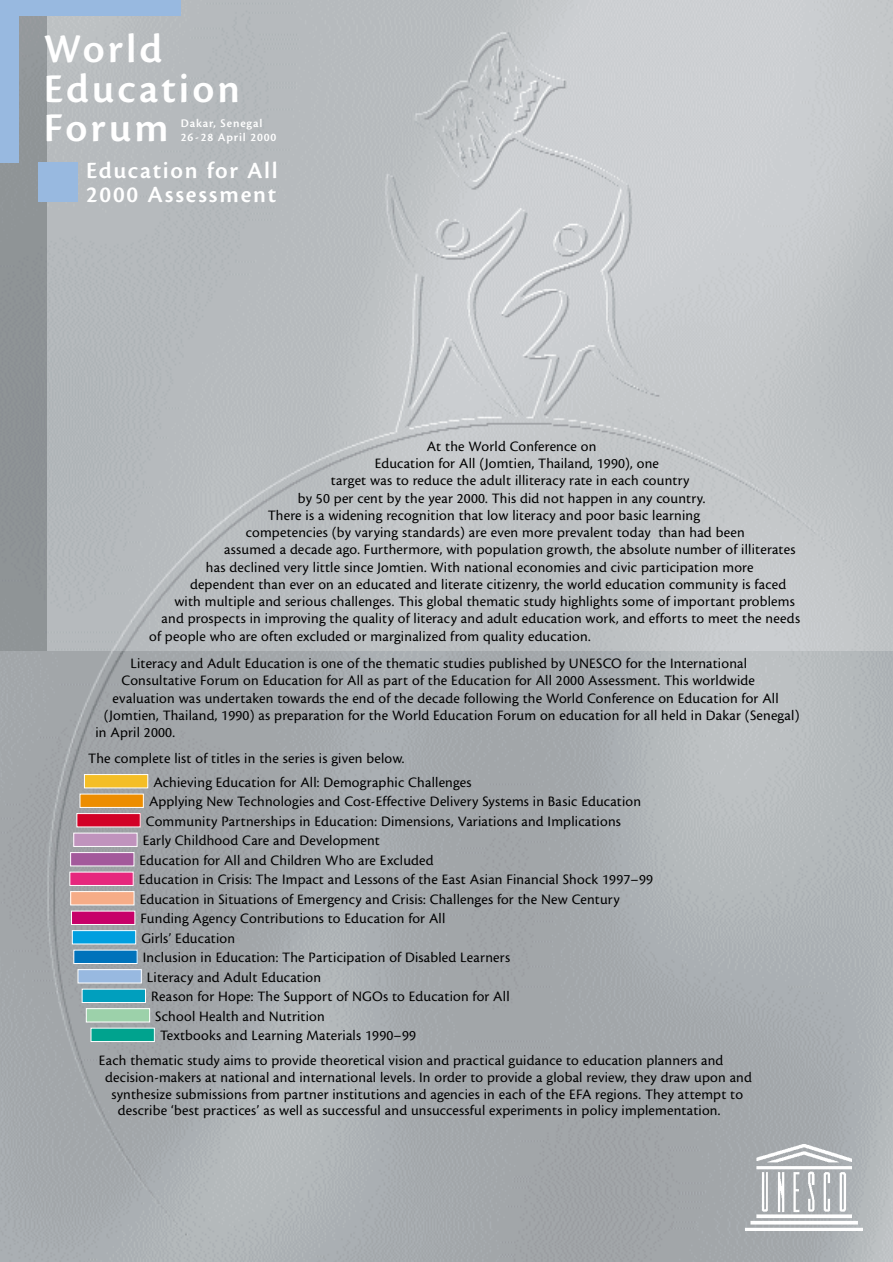
<style>
.page{position:relative;width:893px;height:1262px;background:#fff}
.page>*{position:absolute;margin:0;border:0;box-sizing:border-box;transform-origin:0 0}
.t1{font:42.6px/39.5px "Cronos MM 574 11";letter-spacing:.07em;color:#fff}
.t2{font:24.3px/24.3px "Cronos MM 574 11";letter-spacing:.075em;color:#fff}
.t3{font:15px/23.7px "Cronos MM 408 11";letter-spacing:.015em;color:#000}
.t4{font:12.15px/14.5px "Cronos MM 574 11";letter-spacing:.07em;color:#fff}
</style>
<div class="page">
<img style="left:47px;top:0;width:845px;height:651px">
<img style="left:0;top:651px;width:892px;height:610px">
<img style="left:745px;top:1144px;width:117px;height:86px">
<div style="left:9px;top:0;width:172px;height:16px;background:#98b9e0"></div>
<div style="left:0;top:0;width:19px;height:162px;background:#98b9e0"></div>
<div style="left:38px;top:162px;width:39px;height:40px;background:#98b9e0"></div>
<div style="left:91px;top:1028px;width:63px;height:13px;background:#00a38e"></div>
<div style="left:86px;top:1008px;width:64px;height:14px;background:#9cd1aa"></div>
<div style="left:86px;top:1008px;width:64px;height:14px;border:1px solid #fff"></div>
<div style="left:82px;top:989px;width:63px;height:13px;background:#009fbe"></div>
<div style="left:78px;top:969px;width:63px;height:14px;background:#98b9e0"></div>
<div style="left:78px;top:969px;width:63px;height:14px;border:1px solid #fff"></div>
<div style="left:74px;top:950px;width:63px;height:13px;background:#0073bb"></div>
<div style="left:72px;top:930px;width:64px;height:14px;background:#009fdf"></div>
<div style="left:72px;top:930px;width:64px;height:14px;border:1px solid #fff"></div>
<div style="left:71px;top:911px;width:64px;height:13px;background:#c70069"></div>
<div style="left:71px;top:891px;width:63px;height:14px;background:#f6ac87"></div>
<div style="left:70px;top:891px;width:64px;height:14px;border:1px solid #fff"></div>
<div style="left:70px;top:872px;width:63px;height:13px;background:#e6277d"></div>
<div style="left:71px;top:852px;width:63px;height:14px;background:#a3599b"></div>
<div style="left:70px;top:852px;width:64px;height:14px;border:1px solid #fff"></div>
<div style="left:74px;top:833px;width:63px;height:13px;background:#c093bd"></div>
<div style="left:73px;top:833px;width:64px;height:13px;border:1px solid #fff"></div>
<div style="left:77px;top:813px;width:63px;height:14px;background:#d20026"></div>
<div style="left:77px;top:813px;width:63px;height:14px;border:1px solid #fff"></div>
<div style="left:80px;top:794px;width:63px;height:13px;background:#ed8d00"></div>
<div style="left:84px;top:774px;width:64px;height:14px;background:#f4be26"></div>
<div style="left:84px;top:774px;width:64px;height:14px;border:1px solid #fff"></div>
<h1 class="t1" style="left:44px;top:32px;width:198px">World<br>Education<br>Forum</h1>
<p class="t4" style="left:181px;top:116px;width:97px">Dakar, Senegal<br>26-28 April 2000</p>
<h2 class="t2" style="left:86px;top:160px;width:193px">Education for All<br>2000 Assessment</h2>
<p class="t3" style="left:427px;top:435px;width:171px">At the World Conference on</p>
<p class="t3" style="left:374px;top:452px;width:286px">Education for All (Jomtien, Thailand, 1990), one</p>
<p class="t3" style="left:331px;top:470px;width:360px">target was to reduce the adult illiteracy rate in each country</p>
<p class="t3" style="left:298px;top:487px;width:409px">by 50 per cent by the year 2000. This did not happen in any country.</p>
<p class="t3" style="left:268px;top:504px;width:434px">There is a widening recognition that low literacy and poor basic learning</p>
<p class="t3" style="left:246px;top:521px;width:500px">competencies (by varying standards) are even more prevalent today than had been</p>
<p class="t3" style="left:224px;top:539px;width:573px">assumed a decade ago. Furthermore, with population growth, the absolute number of illiterates</p>
<p class="t3" style="left:206px;top:556px;width:549px">has declined very little since Jomtien. With national economies and civic participation more</p>
<p class="t3" style="left:190px;top:573px;width:597px">dependent than ever on an educated and literate citizenry, the world education community is faced</p>
<p class="t3" style="left:174px;top:590px;width:622px">with multiple and serious challenges. This global thematic study highlights some of important problems</p>
<p class="t3" style="left:162px;top:608px;width:640px">and prospects in improving the quality of literacy and adult education work, and efforts to meet the needs</p>
<p class="t3" style="left:149px;top:625px;width:443px">of people who are often excluded or marginalized from quality education.</p>
<p class="t3" style="left:130px;top:652px;width:618px">Literacy and Adult Education is one of the thematic studies published by UNESCO for the International</p>
<p class="t3" style="left:121px;top:670px;width:635px">Consultative Forum on Education for All as part of the Education for All 2000 Assessment. This worldwide</p>
<p class="t3" style="left:113px;top:687px;width:667px">evaluation was undertaken towards the end of the decade following the World Conference on Education for All</p>
<p class="t3" style="left:104px;top:704px;width:697px">(Jomtien, Thailand, 1990) as preparation for the World Education Forum on education for all held in Dakar (Senegal)</p>
<p class="t3" style="left:95px;top:721px;width:81px">in April 2000.</p>
<p class="t3" style="left:153px;top:747px;width:320px;text-indent:-65px">The complete list of titles in the series is given below.<br>Achieving Education for All: Demographic Challenges</p>
<p class="t3" style="left:149px;top:790px;width:493px">Applying New Technologies and Cost-Effective Delivery Systems in Basic Education</p>
<p class="t3" style="left:146px;top:810px;width:476px">Community Partnerships in Education: Dimensions, Variations and Implications</p>
<p class="t3" style="left:143px;top:829px;width:239px">Early Childhood Care and Development</p>
<p class="t3" style="left:140px;top:849px;width:295px">Education for All and Children Who are Excluded</p>
<p class="t3" style="left:139px;top:868px;width:515px">Education in Crisis: The Impact and Lessons of the East Asian Financial Shock 1997–99</p>
<p class="t3" style="left:140px;top:888px;width:481px">Education in Situations of Emergency and Crisis: Challenges for the New Century</p>
<p class="t3" style="left:140px;top:907px;width:306px">Funding Agency Contributions to Education for All</p>
<p class="t3" style="left:141px;top:927px;width:95px">Girls’ Education</p>
<p class="t3" style="left:143px;top:946px;width:369px">Inclusion in Education: The Participation of Disabled Learners</p>
<p class="t3" style="left:147px;top:966px;width:176px">Literacy and Adult Education</p>
<p class="t3" style="left:151px;top:985px;width:360px">Reason for Hope: The Support of NGOs to Education for All</p>
<p class="t3" style="left:155px;top:1005px;width:171px">School Health and Nutrition</p>
<p class="t3" style="left:160px;top:1024px;width:257px">Textbooks and Learning Materials 1990–99</p>
<p class="t3" style="left:99px;top:1049px;width:626px">Each thematic study aims to provide theoretical vision and practical guidance to education planners and</p>
<p class="t3" style="left:105px;top:1066px;width:648px">decision-makers at national and international levels. In order to provide a global review, they draw upon and</p>
<p class="t3" style="left:111px;top:1083px;width:633px">synthesize submissions from partner institutions and agencies in each of the EFA regions. They attempt to</p>
<p class="t3" style="left:118px;top:1099px;width:604px">describe ‘best practices’ as well as successful and unsuccessful experiments in policy implementation.</p>
</div>
